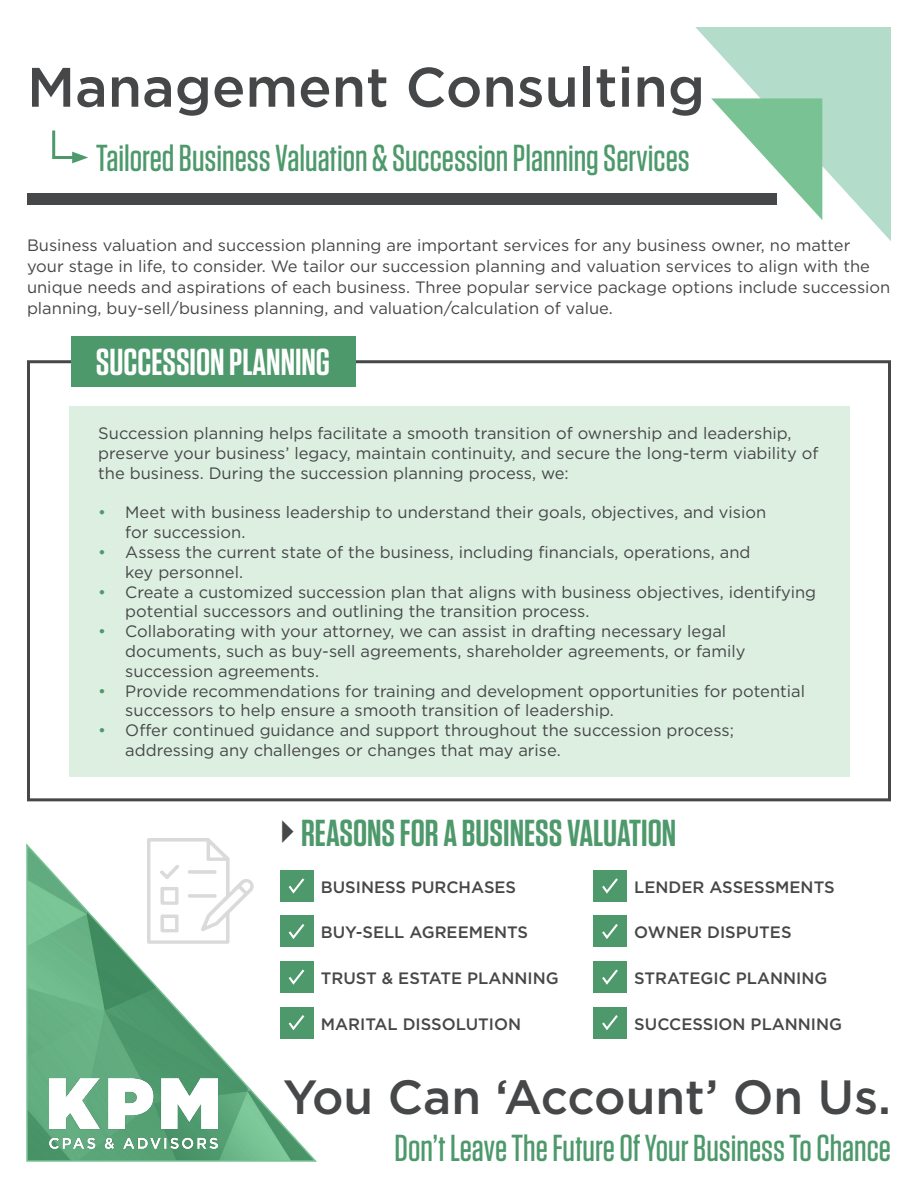
<style>
.page{position:relative;width:918px;height:1188px;background:#fff}
.page>*{position:absolute;margin:0;border:0;box-sizing:border-box;transform-origin:0 0}
.t1{font:500 55.5px "Gotham HTF";color:#464748}
.t2{font:500 48px "Gotham HTF";color:#464748}
.t3{font:500 37.5px "Tungsten";color:#4d996b}
.t4{font:600 37.5px "Tungsten";color:#4d996b}
.t5{font:600 37.5px "Tungsten";color:#fff}
.t6{font:16.5px/19.8px "Gotham HTF";color:#464748}
.t7{font:500 16.5px "Gotham HTF";color:#464748}
.s1{color:#4d996b}
.s2{color:#464748}
</style>
<div class="page">
<svg style="left:695px;top:27px;width:196px;height:214px"></svg>
<div style="left:27px;top:194px;width:750px;height:11px;background:#464748"></div>
<svg style="left:26px;top:843px;width:291px;height:319px"></svg>
<img style="left:49px;top:1079px;width:169px;height:70px">
<div style="left:27px;top:360px;width:864px;height:441px;border:3px solid #464748"></div>
<div style="left:69px;top:406px;width:780px;height:371px;background:#dcefe1"></div>
<div style="left:71px;top:337px;width:284px;height:50px;background:#4d996b"></div>
<svg style="left:52px;top:130px;width:36px;height:33px"></svg>
<div style="left:280px;top:870px;width:33px;height:32px;background:#4d996b"></div>
<svg style="left:288px;top:878px;width:17px;height:16px"></svg>
<div style="left:280px;top:916px;width:33px;height:31px;background:#4d996b"></div>
<svg style="left:288px;top:924px;width:17px;height:15px"></svg>
<div style="left:280px;top:961px;width:33px;height:32px;background:#4d996b"></div>
<svg style="left:288px;top:969px;width:17px;height:16px"></svg>
<div style="left:280px;top:1007px;width:33px;height:31px;background:#4d996b"></div>
<svg style="left:288px;top:1015px;width:17px;height:16px"></svg>
<div style="left:593px;top:870px;width:34px;height:32px;background:#4d996b"></div>
<svg style="left:602px;top:878px;width:16px;height:16px"></svg>
<div style="left:593px;top:916px;width:34px;height:31px;background:#4d996b"></div>
<svg style="left:602px;top:924px;width:16px;height:15px"></svg>
<div style="left:593px;top:961px;width:34px;height:32px;background:#4d996b"></div>
<svg style="left:602px;top:969px;width:16px;height:16px"></svg>
<div style="left:593px;top:1007px;width:34px;height:31px;background:#4d996b"></div>
<svg style="left:602px;top:1015px;width:16px;height:15px"></svg>
<img style="left:147px;top:838px;width:106px;height:106px">
<p class="t1" style="left:27px;top:56px;width:680px">Management Consulting</p>
<p class="t3" style="left:96px;top:138px;width:595px">Tailored Business Valuation &amp; Succession Planning Services</p>
<p class="t6" style="left:27px;top:234px;width:865px;line-height:21px">Business valuation and succession planning are important services for any business owner, no matter your stage in life, to consider. We tailor our succession planning and valuation services to align with the unique needs and aspirations of each business. Three popular service package options include succession planning, buy-sell/business planning, and valuation/calculation of value.</p>
<p class="t5" style="left:96px;top:342px;width:236px">SUCCESSION PLANNING</p>
<p class="t6" style="left:98px;top:423px;width:722px">Succession planning helps facilitate a smooth transition of ownership and leadership, preserve your business’ legacy, maintain continuity, and secure the long-term viability of the business. During the succession planning process, we:</p>
<p class="t6" style="left:125px;top:503px;width:643px;text-indent:-27px"><span class="s1">•</span> Meet with business leadership to understand their goals, objectives, and vision for succession.</p>
<p class="t6" style="left:125px;top:542px;width:627px;text-indent:-27px"><span class="s1">•</span> Assess the current state of the business, including financials, operations, and key personnel.</p>
<p class="t6" style="left:125px;top:582px;width:692px;text-indent:-27px"><span class="s1">•</span> Create a customized succession plan that aligns with business objectives, identifying potential successors and outlining the transition process.</p>
<p class="t6" style="left:125px;top:621px;width:622px;text-indent:-27px"><span class="s1">•</span> Collaborating with your attorney, we can assist in drafting necessary legal documents, such as buy-sell agreements, shareholder agreements, or family succession agreements.</p>
<p class="t6" style="left:125px;top:681px;width:681px;text-indent:-27px"><span class="s1">•</span> Provide recommendations for training and development opportunities for potential successors to help ensure a smooth transition of leadership.</p>
<p class="t6" style="left:125px;top:720px;width:610px;text-indent:-27px"><span class="s1">•</span> Offer continued guidance and support throughout the succession process; addressing any challenges or changes that may arise.</p>
<p class="t4" style="left:269px;top:814px;width:409px"><span class="s2">✔</span>REASONS FOR A BUSINESS VALUATION</p>
<p class="t7" style="left:321px;top:878px;width:197px">BUSINESS PURCHASES</p>
<p class="t7" style="left:321px;top:923px;width:209px">BUY-SELL AGREEMENTS</p>
<p class="t7" style="left:321px;top:969px;width:239px">TRUST &amp; ESTATE PLANNING</p>
<p class="t7" style="left:321px;top:1014px;width:202px">MARITAL DISSOLUTION</p>
<p class="t7" style="left:634px;top:878px;width:202px">LENDER ASSESSMENTS</p>
<p class="t7" style="left:634px;top:923px;width:159px">OWNER DISPUTES</p>
<p class="t7" style="left:634px;top:969px;width:195px">STRATEGIC PLANNING</p>
<p class="t7" style="left:634px;top:1014px;width:209px">SUCCESSION PLANNING</p>
<p class="t2" style="left:283px;top:1070px;width:609px">You Can ‘Account’ On Us.</p>
<p class="t3" style="left:394px;top:1129px;width:498px">Don’t Leave The Future Of Your Business To Chance</p>
</div>
